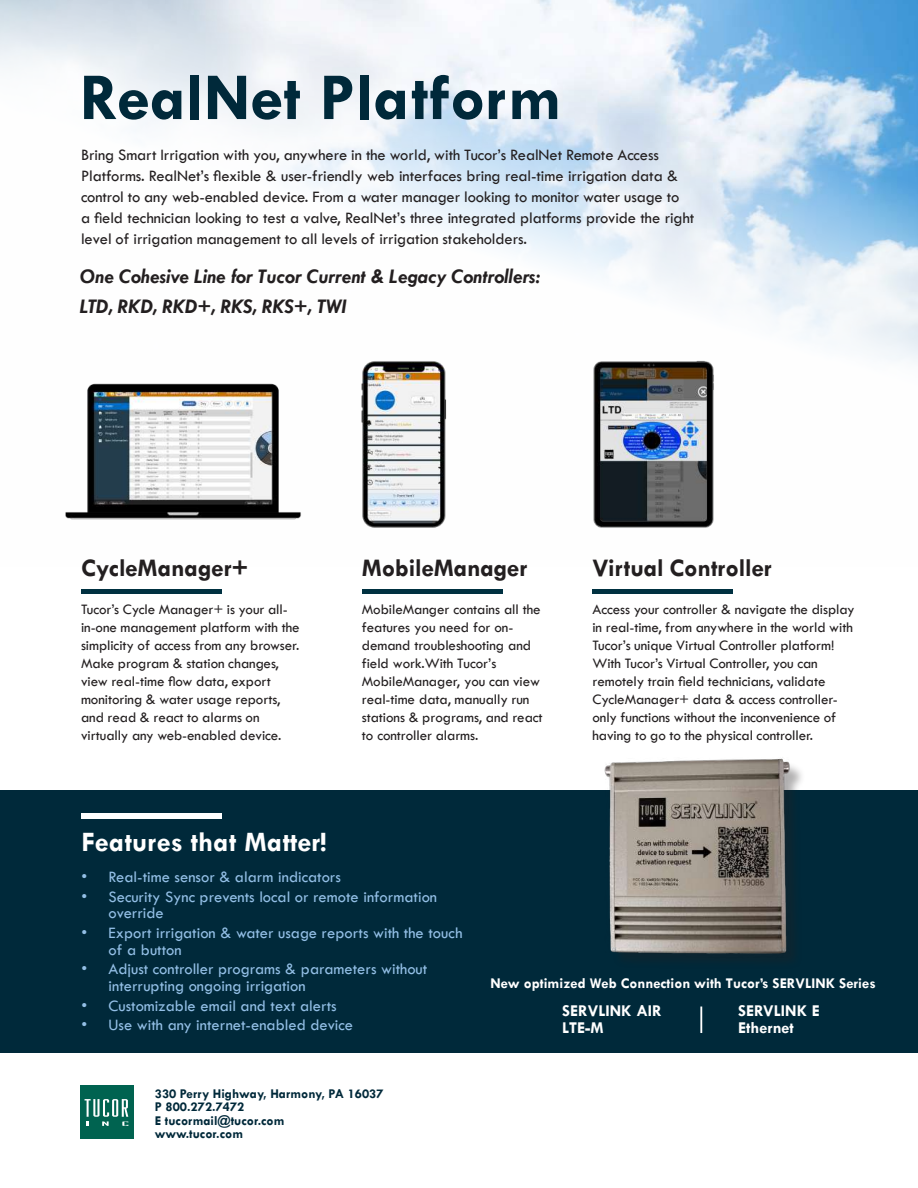
<style>
.page{position:relative;width:918px;height:1188px;background:#fff}
.page>*{position:absolute;margin:0;border:0;box-sizing:border-box;transform-origin:0 0}
.t1{font:700 67.5px "Tw Cen";letter-spacing:.005em;color:#00293a}
.t2{font:700 28.35px "Tw Cen";letter-spacing:.005em;color:#fff}
.t3{font:700 25.5px "Tw Cen";letter-spacing:-.005em;color:#231f20}
.t4{font:italic 700 21px/30px "Tw Cen";letter-spacing:-.005em;color:#231f20}
.t5{font:700 16.65px/16.6px "Tw Cen";color:#fff}
.t6{font:16.5px/21px "Tw Cen";letter-spacing:-.005em;color:#231f20}
.t7{font:16.5px/16.5px "Tw Cen";color:#93bfe6}
.t8{font:15px/18px "Tw Cen";letter-spacing:-.005em;color:#231f20}
.t9{font:700 15px "Tw Cen";color:#fff}
.t10{font:700 13.5px/13.5px "Tw Cen";color:#00293a}
.s1{font-style:inherit}
</style>
<div class="page">
<img style="left:0;top:0;width:918px;height:528px">
<div style="left:0;top:790px;width:918px;height:263px;background:#00293a"></div>
<div style="left:82px;top:813px;width:140px;height:6px;background:#fff"></div>
<hr style="left:82px;top:590px;width:140px;height:4px;background:#003141">
<hr style="left:362px;top:590px;width:141px;height:4px;background:#003141">
<hr style="left:592px;top:590px;width:141px;height:4px;background:#003141">
<div style="left:80px;top:1086px;width:53px;height:53px;background:#006350"></div>
<svg style="left:85px;top:1099px;width:44px;height:27px"></svg>
<img style="left:604px;top:758px;width:198px;height:199px">
<img style="left:317px;top:339px;width:168px;height:189px">
<img style="left:52px;top:299px;width:251px;height:229px">
<hr style="left:700px;top:1007px;width:2px;height:26px;background:#fff">
<h1 class="t1" style="left:80px;top:57px;width:483px">RealNet Platform</h1>
<p class="t6" style="left:81px;top:144px;width:615px">Bring Smart Irrigation with you, anywhere in the world, with Tucor’s RealNet Remote Access Platforms. RealNet’s flexible &amp; user-friendly web interfaces bring real-time irrigation data &amp; control to any web-enabled device. From a water manager looking to monitor water usage to<br>a field technician looking to test a valve, RealNet’s three integrated platforms provide the right level of irrigation management to all levels of irrigation stakeholders.</p>
<h3 class="t4" style="left:80px;top:261px;width:462px">One Cohesive Line for Tucor Current &amp; Legacy Controllers:<br>LTD, RKD, RKD+, RKS, RKS+, TWI</h3>
<h3 class="t3" style="left:81px;top:552px;width:169px">CycleManager+</h3>
<p class="t8" style="left:81px;top:600px;width:220px">Tucor’s Cycle Manager+ is your all&shy;in-one management platform with the simplicity of access from any browser.<br>Make program &amp; station changes, view real-time flow data, export monitoring &amp; water usage reports, and read &amp; react to alarms on virtually any web-enabled device.</p>
<h2 class="t2" style="left:82px;top:825px;width:246px">Features that Matter!</h2>
<h3 class="t3" style="left:362px;top:552px;width:167px">MobileManager</h3>
<p class="t8" style="left:362px;top:600px;width:182px"><span class="s1">MobileManger contains all the features you need for on&shy;demand troubleshooting and field work.</span>With Tucor’s<br>MobileManager, you can view real-time data, manually run stations &amp; programs, and react to controller alarms.</p>
<h3 class="t3" style="left:592px;top:552px;width:181px">Virtual Controller</h3>
<p class="t8" style="left:592px;top:600px;width:264px">Access your controller &amp; navigate the display in real-time, from anywhere in the world with Tucor’s unique Virtual Controller platform!<br>With Tucor’s Virtual Controller, you can remotely train field technicians, validate CycleManager+ data &amp; access controller&shy;only functions without the inconvenience of having to go to the physical controller.</p>
<p class="t7" style="left:82px;top:869px;width:261px">• Real-time sensor &amp; alarm indicators</p>
<p class="t7" style="left:109px;top:888px;width:330px;text-indent:-27px">• Security Sync prevents local or remote information override</p>
<p class="t7" style="left:109px;top:925px;width:356px;text-indent:-27px">• Export irrigation &amp; water usage reports with the touch of a button</p>
<p class="t7" style="left:109px;top:961px;width:320px;text-indent:-27px">• Adjust controller programs &amp; parameters without interrupting ongoing irrigation</p>
<p class="t7" style="left:82px;top:997px;width:257px">• Customizable email and text alerts</p>
<p class="t7" style="left:82px;top:1017px;width:273px">• Use with any internet-enabled device</p>
<p class="t10" style="left:155px;top:1086px;width:230px">330 Perry Highway, Harmony, PA 16037<br>P 800.272.7472<br>E tucormail@tucor.com<br>www.tucor.com</p>
<p class="t9" style="left:490px;top:974px;width:387px">New optimized Web Connection with Tucor’s SERVLINK Series</p>
<p class="t5" style="left:562px;top:1002px;width:101px">SERVLINK AIR<br>LTE-M</p>
<p class="t5" style="left:738px;top:1002px;width:83px">SERVLINK E<br>Ethernet</p>
</div>
